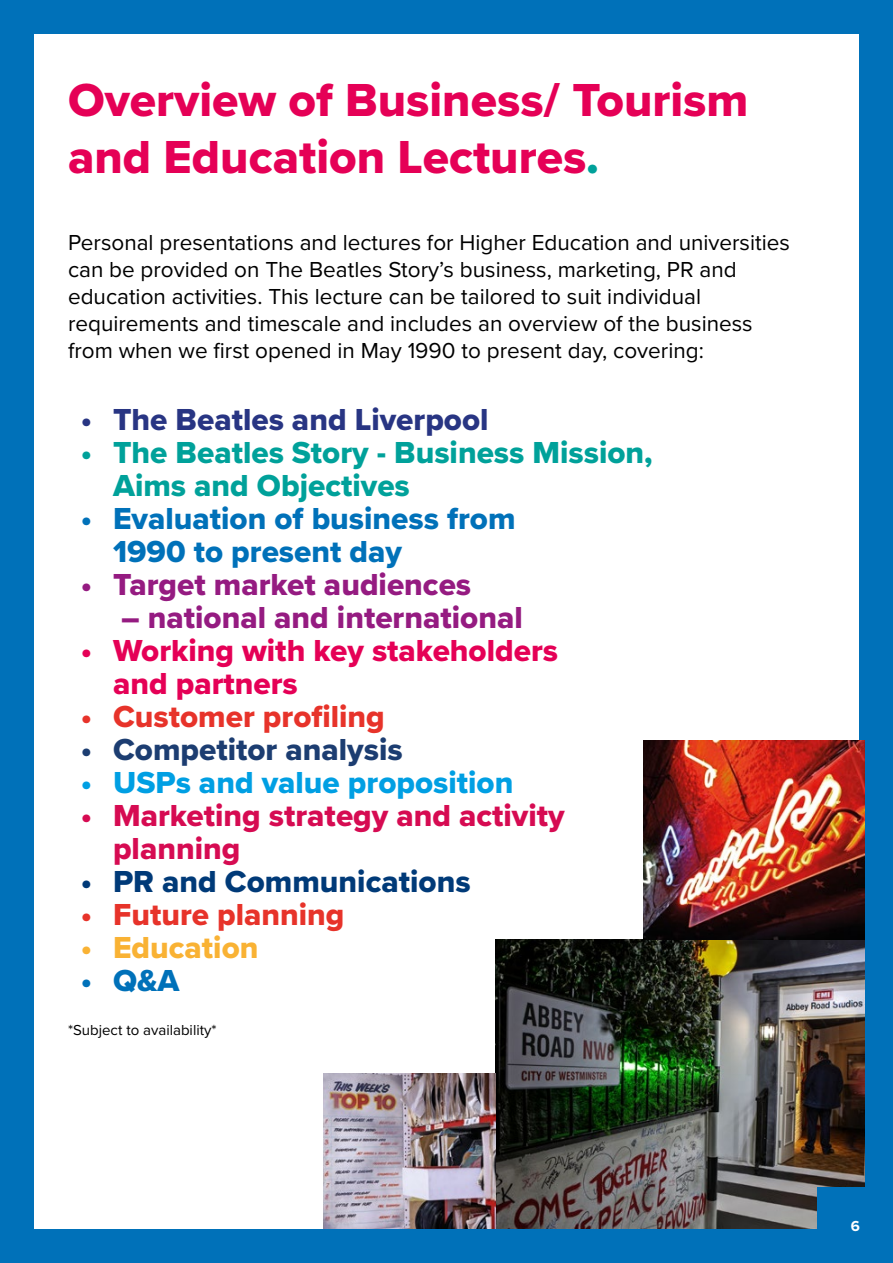
<style>
.page{position:relative;width:893px;height:1263px;background:#0071b9}
.page>*{position:absolute;margin:0;border:0;box-sizing:border-box;transform-origin:0 0}
.t1{font:48px/57px "Proxima Nova Extrabld";color:#e50056}
.t2{font:31.5px/33px "Proxima Nova Extrabld";color:#00a19a}
.t3{font:31.5px "Proxima Nova Extrabld";color:#951b81}
.t4{font:31.5px/33px "Proxima Nova Extrabld";color:#0071b9}
.t5{font:31.5px/33px "Proxima Nova Extrabld";color:#e50056}
.t6{font:31.5px/33px "Proxima Nova Extrabld";color:#d60b52}
.t7{font:31.5px "Proxima Nova Extrabld";color:#e7332a}
.t8{font:31.5px "Proxima Nova Extrabld";color:#009fe3}
.t9{font:31.5px "Proxima Nova Extrabld";color:#283583}
.t10{font:31.5px "Proxima Nova Extrabld";color:#003a78}
.t11{font:31.5px "Proxima Nova Extrabld";color:#1c3d71}
.t12{font:31.5px "Proxima Nova Extrabld";color:#f9b234}
.t13{font:22.5px/27px "Proxima Nova";color:#000}
.t14{font:15px "Proxima Nova";color:#000}
.t15{font:700 15px "Proxima Nova";color:#fff}
.s1{color:#00a19a}
</style>
<div class="page">
<div style="left:34px;top:34px;width:825px;height:1195px;background:#fff"></div>
<img style="left:495px;top:939px;width:369px;height:290px">
<img style="left:644px;top:741px;width:220px;height:198px">
<img style="left:323px;top:1074px;width:172px;height:155px">
<div style="left:818px;top:1188px;width:75px;height:75px;background:#0071b9"></div>
<h1 class="t1" style="left:68px;top:71px;width:682px">Overview of Business/ Tourism and Education Lectures<span class="s1">.</span></h1>
<p class="t13" style="left:68px;top:228px;width:723px">Personal presentations and lectures for Higher Education and universities can be provided on The Beatles Story’s business, marketing, PR and education activities. This lecture can be tailored to suit individual requirements and timescale and includes an overview of the business from when we first opened in May 1990 to present day, covering:</p>
<h2 class="t9" style="left:81px;top:396px;width:409px">• The Beatles and Liverpool</h2>
<h2 class="t2" style="left:113px;top:435px;width:541px;text-indent:-32px">• The Beatles Story - Business Mission,<br>Aims and Objectives</h2>
<h2 class="t4" style="left:113px;top:501px;width:404px;text-indent:-32px">• Evaluation of business from<br>1990 to present day</h2>
<h2 class="t3" style="left:81px;top:561px;width:392px">• Target market audiences</h2>
<h2 class="t3" style="left:121px;top:594px;width:403px">– national and international</h2>
<h2 class="t5" style="left:113px;top:633px;width:447px;text-indent:-32px">• Working with key stakeholders and partners</h2>
<h2 class="t7" style="left:81px;top:693px;width:306px">• Customer profiling</h2>
<h2 class="t11" style="left:81px;top:726px;width:323px">• Competitor analysis</h2>
<h2 class="t8" style="left:81px;top:759px;width:434px">• USPs and value proposition</h2>
<h2 class="t6" style="left:113px;top:798px;width:453px;text-indent:-32px">• Marketing strategy and activity planning</h2>
<h2 class="t10" style="left:81px;top:858px;width:391px">• PR and Communications</h2>
<h2 class="t7" style="left:81px;top:891px;width:265px">• Future planning</h2>
<h2 class="t12" style="left:81px;top:924px;width:179px">• Education</h2>
<h2 class="t4" style="left:81px;top:963px;width:100px">• Q&amp;A</h2>
<p class="t14" style="left:68px;top:1019px;width:150px">*Subject to availability*</p>
<p class="t15" style="left:851px;top:1217px;width:11px">6</p>
</div>
